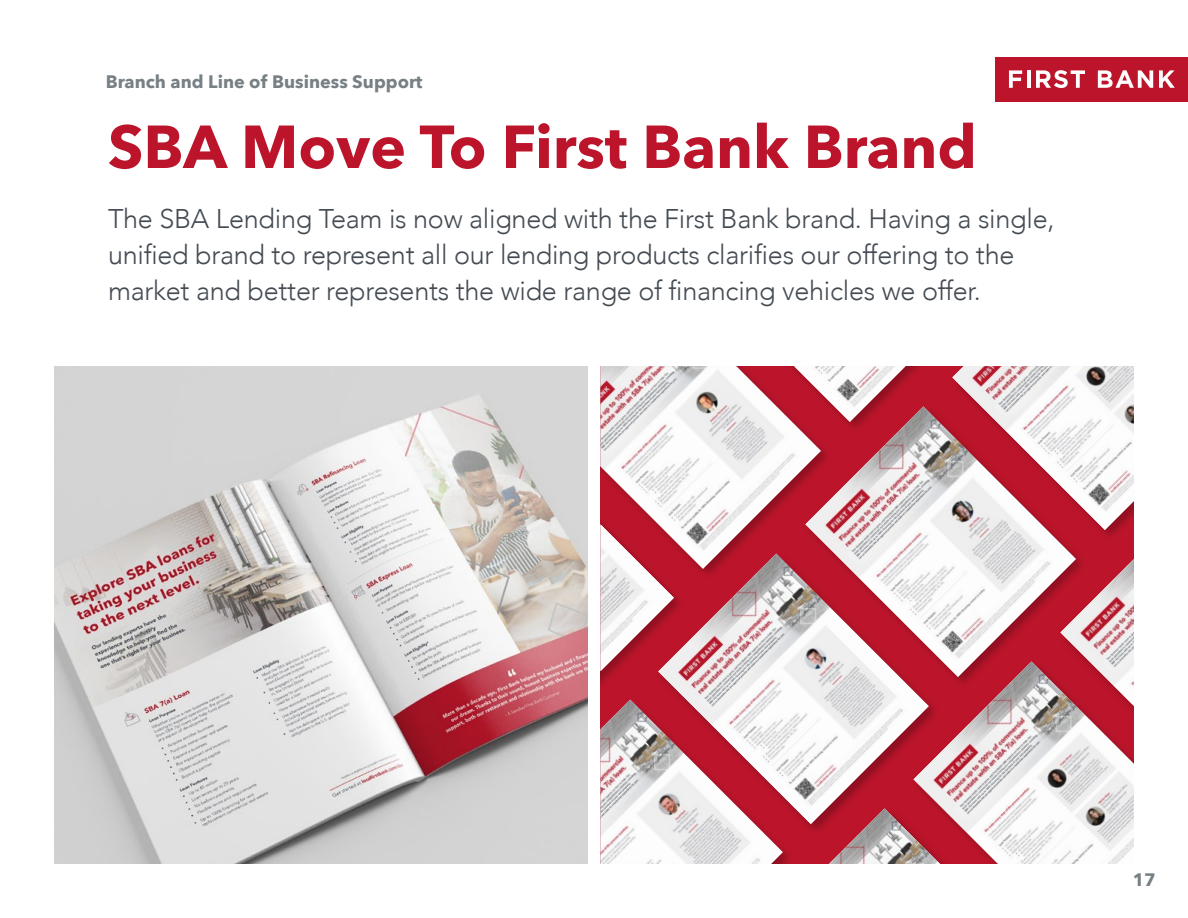
<style>
.page{position:relative;width:1188px;height:918px;background:#fff}
.page>*{position:absolute;margin:0;border:0;box-sizing:border-box;transform-origin:0 0}
.t1{font:700 60px "Avenir Next";color:#bc152b}
.t2{font:300 27px/36px "Avenir";letter-spacing:-.01em;color:#444b53}
.t3{font:700 18px "Avenir Next";color:#778084}
</style>
<div class="page">
<div style="left:996px;top:57px;width:192px;height:44px;background:#bc152b"></div>
<svg style="left:1009px;top:70px;width:13px;height:18px"></svg>
<hr style="left:1027px;top:70px;width:3px;height:18px;background:#fff">
<svg style="left:1036px;top:70px;width:49px;height:18px"></svg>
<svg style="left:1098px;top:70px;width:55px;height:18px"></svg>
<svg style="left:1159px;top:70px;width:16px;height:18px"></svg>
<div style="left:600px;top:443px;width:86px;height:285px;background:#000;opacity:.25"></div>
<img style="left:600px;top:581px;width:56px;height:90px">
<img style="left:980px;top:366px;width:154px;height:147px">
<img style="left:600px;top:366px;width:204px;height:203px">
<div style="left:765px;top:807px;width:284px;height:57px;background:#000;opacity:.25"></div>
<img style="left:829px;top:836px;width:83px;height:28px">
<div style="left:695px;top:366px;width:285px;height:68px;background:#000;opacity:.25"></div>
<img style="left:794px;top:366px;width:112px;height:56px">
<img style="left:914px;top:689px;width:220px;height:175px">
<img style="left:600px;top:700px;width:183px;height:164px">
<div style="left:804px;top:405px;width:284px;height:284px;background:#000;opacity:.25"></div>
<img style="left:805px;top:406px;width:271px;height:271px">
<div style="left:656px;top:552px;width:285px;height:284px;background:#000;opacity:.25"></div>
<img style="left:658px;top:554px;width:271px;height:270px">
<div style="left:1059px;top:513px;width:75px;height:284px;background:#000;opacity:.25"></div>
<img style="left:1060px;top:559px;width:74px;height:147px">
<img style="left:54px;top:366px;width:534px;height:498px">
<p class="t3" style="left:106px;top:66px;width:318px">Branch and Line of Business Support</p>
<h1 class="t1" style="left:108px;top:95px;width:870px">SBA Move To First Bank Brand</h1>
<p class="t2" style="left:108px;top:201px;width:948px">The SBA Lending Team is now aligned with the First Bank brand. Having a single, unified brand to represent all our lending products clarifies our offering to the market and better represents the wide range of financing vehicles we offer.</p>
<p class="t3" style="left:1133px;top:864px;width:25px">17</p>
</div>
